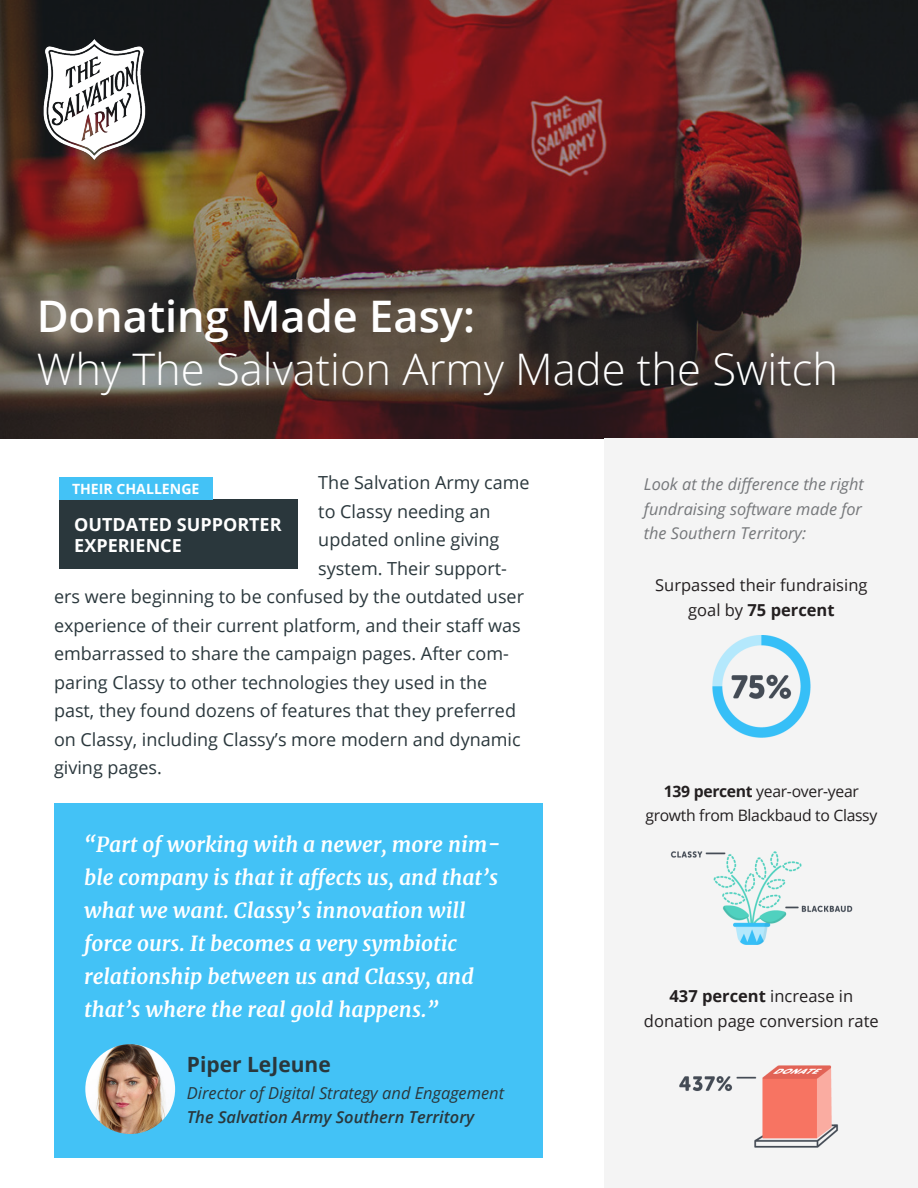
<style>
.page{position:relative;width:918px;height:1188px;background:#fff}
.page>*{position:absolute;margin:0;border:0;box-sizing:border-box;transform-origin:0 0}
.t1{font:300 43.5px/52.2px "Open Sans";color:#fff}
.t2{font:italic 700 21px/33px "Merriweather";color:#fff}
.t3{font:700 21px "Open Sans";color:#2a373c}
.t4{font:18px "Open Sans";color:#2a373c}
.t5{font:700 18px/21.6px "Open Sans";color:#fff}
.Body_Stats_Callout{font:16.5px/24.5px "Open Sans";color:#231f20;text-align:center}
.t6{font:italic 16.5px/24px "Open Sans";color:#2a373c}
.t7{font:italic 16.35px/24.5px "Open Sans";color:#76787b;text-align:justify}
.Body_Stats_Callout-2{font:15.75px/24.5px "Open Sans";letter-spacing:-.02em;color:#231f20;text-align:center}
.t8{font:700 14.1px "Open Sans";color:#fff}
.s1{font-weight:600}
.s2{font-weight:700}
</style>
<div class="page">
<img style="left:0;top:0;width:918px;height:438px">
<img style="left:41px;top:36px;width:108px;height:127px">
<div style="left:54px;top:804px;width:488px;height:354px;background:#43c2f6"></div>
<img style="left:85px;top:1044px;width:90px;height:90px;border-radius:45px">
<div style="left:605px;top:438px;width:313px;height:750px;background:#f4f4f4"></div>
<img style="left:712px;top:636px;width:99px;height:101px">
<img style="left:670px;top:851px;width:183px;height:94px">
<img style="left:679px;top:1065px;width:159px;height:83px">
<div style="left:59px;top:500px;width:239px;height:69px;background:#2a373c"></div>
<div style="left:59px;top:478px;width:153px;height:22px;background:#43c2f6"></div>
<p class="t1" style="left:37px;top:289px;width:803px"><span class="s1">Donating Made Easy:<br></span>Why The Salvation Army Made the Switch</p>
<p class="t4" style="left:318px;top:470px;width:213px">The Salvation Army came</p>
<p class="t4" style="left:318px;top:499px;width:174px">to Classy needing an</p>
<p class="t4" style="left:318px;top:527px;width:183px">updated online giving</p>
<p class="t4" style="left:318px;top:556px;width:190px">system. Their support-</p>
<p class="t4" style="left:54px;top:584px;width:472px">ers were beginning to be confused by the outdated user</p>
<p class="t4" style="left:54px;top:613px;width:468px">experience of their current platform, and their staff was</p>
<p class="t4" style="left:54px;top:641px;width:456px">embarrassed to share the campaign pages. After com-</p>
<p class="t4" style="left:54px;top:670px;width:435px">paring Classy to other technologies they used in the</p>
<p class="t4" style="left:54px;top:698px;width:464px">past, they found dozens of features that they preferred</p>
<p class="t4" style="left:54px;top:727px;width:468px">on Classy, including Classy’s more modern and dynamic</p>
<p class="t4" style="left:54px;top:755px;width:109px">giving pages.</p>
<p class="t8" style="left:72px;top:479px;width:129px">THEIR CHALLENGE</p>
<p class="t5" style="left:74px;top:513px;width:209px">OUTDATED SUPPORTER<br>EXPERIENCE</p>
<p class="t2" style="left:84px;top:829px;width:418px">“Part of working with a newer, more nim&shy;ble company is that it affects us, and that’s what we want. Classy’s innovation will force ours. It becomes a very symbiotic relationship between us and Classy, and that’s where the real gold happens.”</p>
<p class="t3" style="left:187px;top:1049px;width:145px">Piper LeJeune</p>
<p class="t6" style="left:187px;top:1080px;width:319px">Director of Digital Strategy and Engagement<br><span class="s1">The Salvation Army Southern Territory</span></p>
<p class="t7" style="left:644px;top:472px;width:221px">Look at the difference the right fundraising software made for the Southern Territory:</p>
<p class="Body_Stats_Callout" style="left:655px;top:573px;width:214px">Surpassed their fundraising goal by <span class="s2">75 percent</span></p>
<p class="Body_Stats_Callout-2" style="left:645px;top:778px;width:234px"><span class="s2">139 percent</span> year-over-year growth from Blackbaud to Classy</p>
<p class="Body_Stats_Callout" style="left:644px;top:984px;width:236px"><span class="s2">437 percent</span> increase in donation page conversion rate</p>
</div>
